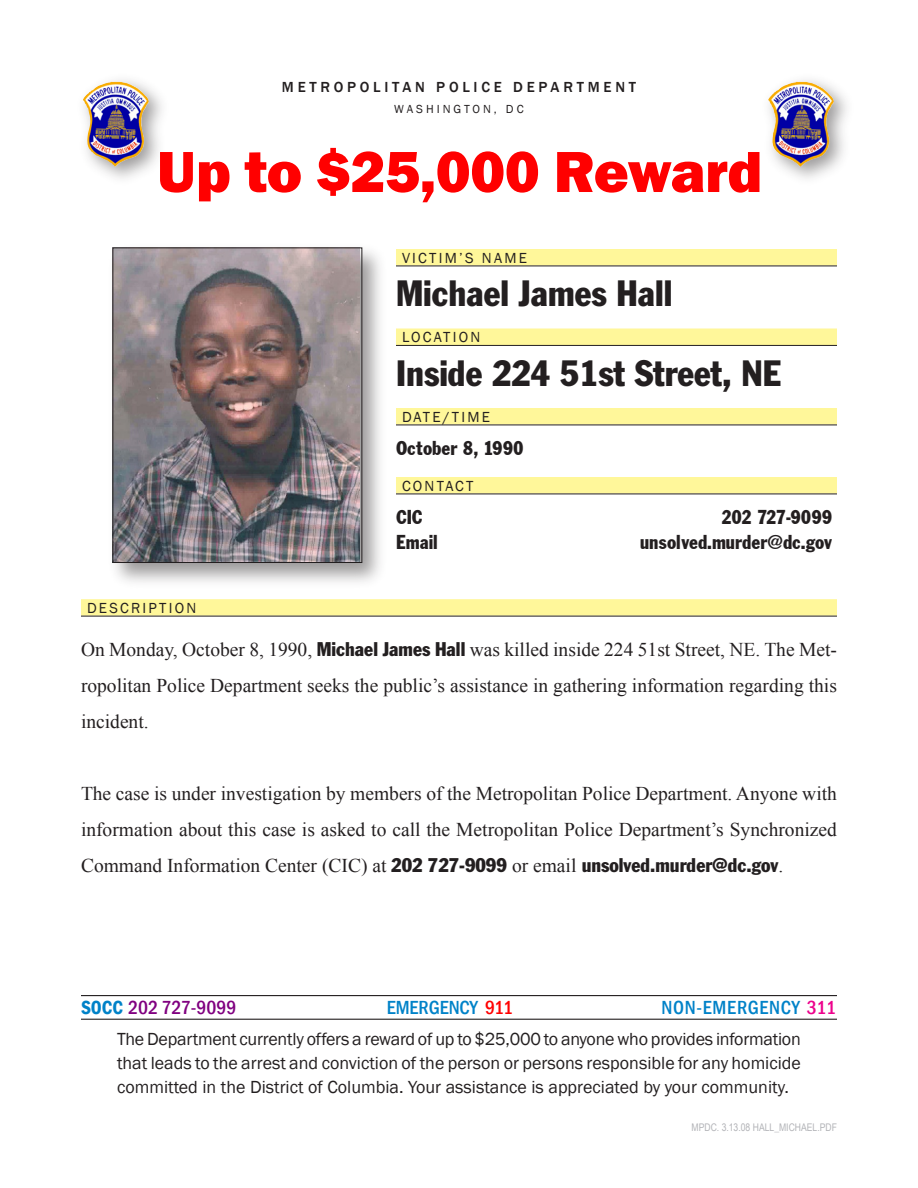
<style>
.page{position:relative;width:918px;height:1188px;background:#fff}
.page>*{position:absolute;margin:0;border:0;box-sizing:border-box;transform-origin:0 0}
.t1{font:800 60px "Franklin Gothic";letter-spacing:-.01em;color:#f00}
.name_location_data{font:condensed 36px "Franklin Gothic";color:#231f20}
.other_details{font:21px "Franklin Cond Gothic";color:#231f20}
.other_details-2{font:21px "Franklin Cond Gothic";letter-spacing:-.025em;color:#231f20}
.body{font:19.5px/36px "Times New Roman";color:#231f20;text-align:justify}
.body-2{font:500 condensed 19.5px "Franklin Gothic";letter-spacing:.035em;color:#0082c8}
.body-3{font:500 condensed 19.5px "Franklin Gothic";color:#800080}
.body-4{font:500 condensed 19.5px "Franklin Gothic";color:#0082c8}
.reward_disclosure{font:18px/24px "Franklin Gothic";color:#231f20;text-align:justify}
.detail_section{font:15px "Franklin Gothic";letter-spacing:.15em;color:#231f20}
.t2{font:500 15px "Franklin Gothic";letter-spacing:.25em;color:#231f20}
.t3{font:12px "Franklin Gothic";letter-spacing:.25em;color:#231f20}
.body-5{font:10.5px "Arial Narrow";color:#b2b3b7}
.s1{font-family:"Franklin Gothic";font-stretch:condensed}
.s2{font-weight:600;color:#0082c8}
.s3{color:#f00}
.s4{color:#ed028c}
</style>
<div class="page">
<div style="left:74px;top:72px;width:97px;height:117px;background:#231f20;opacity:.45"></div>
<img style="left:83px;top:82px;width:67px;height:85px">
<div style="left:759px;top:72px;width:97px;height:117px;background:#231f20;opacity:.45"></div>
<img style="left:768px;top:82px;width:67px;height:85px">
<div style="left:81px;top:599px;width:756px;height:17px;background:#fff79a"></div>
<hr style="left:81px;top:616px;width:756px;height:1px;background:#231f20">
<div style="left:396px;top:249px;width:441px;height:17px;background:#fff79a"></div>
<hr style="left:396px;top:266px;width:441px;height:1px;background:#231f20">
<div style="left:396px;top:329px;width:441px;height:16px;background:#fff79a"></div>
<hr style="left:396px;top:345px;width:441px;height:1px;background:#231f20">
<div style="left:396px;top:408px;width:441px;height:17px;background:#fff79a"></div>
<hr style="left:396px;top:425px;width:441px;height:1px;background:#231f20">
<div style="left:396px;top:477px;width:441px;height:17px;background:#fff79a"></div>
<hr style="left:396px;top:494px;width:441px;height:1px;background:#231f20">
<div style="left:108px;top:243px;width:281px;height:346px;background:#231f20;opacity:.45"></div>
<img style="left:114px;top:250px;width:246px;height:311px">
<div style="left:112px;top:248px;width:250px;height:315px;border:1px solid #231f20"></div>
<hr style="left:81px;top:995px;width:756px;height:1px;background:#231f20">
<hr style="left:81px;top:1019px;width:756px;height:1px;background:#231f20">
<p class="t2" style="left:282px;top:77px;width:356px">METROPOLITAN POLICE DEPARTMENT</p>
<p class="t3" style="left:394px;top:102px;width:131px">WASHINGTON, DC</p>
<p class="t1" style="left:157px;top:133px;width:607px">Up to $25,000 Reward</p>
<p class="detail_section" style="left:402px;top:248px;width:125px">VICTIM’S NAME</p>
<p class="name_location_data" style="left:396px;top:271px;width:278px">Michael James Hall</p>
<p class="detail_section" style="left:402px;top:328px;width:80px">LOCATION</p>
<p class="name_location_data" style="left:396px;top:351px;width:386px">Inside 224 51st Street, NE</p>
<p class="detail_section" style="left:402px;top:407px;width:88px">DATE /TIME</p>
<p class="other_details" style="left:396px;top:436px;width:129px">October 8, 1990</p>
<p class="detail_section" style="left:402px;top:476px;width:73px">CONTACT</p>
<p class="other_details" style="left:396px;top:505px;width:28px">CIC</p>
<p class="other_details-2" style="left:721px;top:505px;width:113px">202 727-9099</p>
<p class="other_details" style="left:396px;top:530px;width:43px">Email</p>
<p class="other_details" style="left:640px;top:530px;width:194px">unsolved.murder@dc.gov</p>
<p class="detail_section" style="left:87px;top:598px;width:83px">Descri ption</p>
<p class="body" style="left:81px;top:631px;width:757px">On Monday, October 8, 1990, <span class="s1">Michael James Hall</span> was killed inside 224 51st Street, NE. The Met&shy;ropolitan Police Department seeks the public’s assistance in gathering information regarding this incident.</p>
<p class="body" style="left:81px;top:775px;width:757px">The case is under investigation by members of the Metropolitan Police Department. Anyone with information about this case is asked to call the Metropolitan Police Department’s Synchronized Command Information Center (CIC) at <span class="s1">202 727-9099</span> or email <span class="s1">unsolved.murder@dc.gov</span>.</p>
<p class="body-3" style="left:81px;top:995px;width:157px"><span class="s2">SOCC</span> 202 727-9099</p>
<p class="body-4" style="left:387px;top:995px;width:128px">EMERGENCY <span class="s3">911</span></p>
<p class="body-2" style="left:662px;top:995px;width:176px">NON-EMERGENCY <span class="s4">311</span></p>
<p class="reward_disclosure" style="left:117px;top:1028px;width:686px">The Department currently offers a reward of up to $25,000 to anyone who provides information that leads to the arrest and conviction of the person or persons responsible for any homicide committed in the District of Columbia. Your assistance is appreciated by your community.</p>
<p class="body-5" style="left:692px;top:1120px;width:147px">MPDC. 3.13.08 HALL_MICHAEL.PDF</p>
</div>
